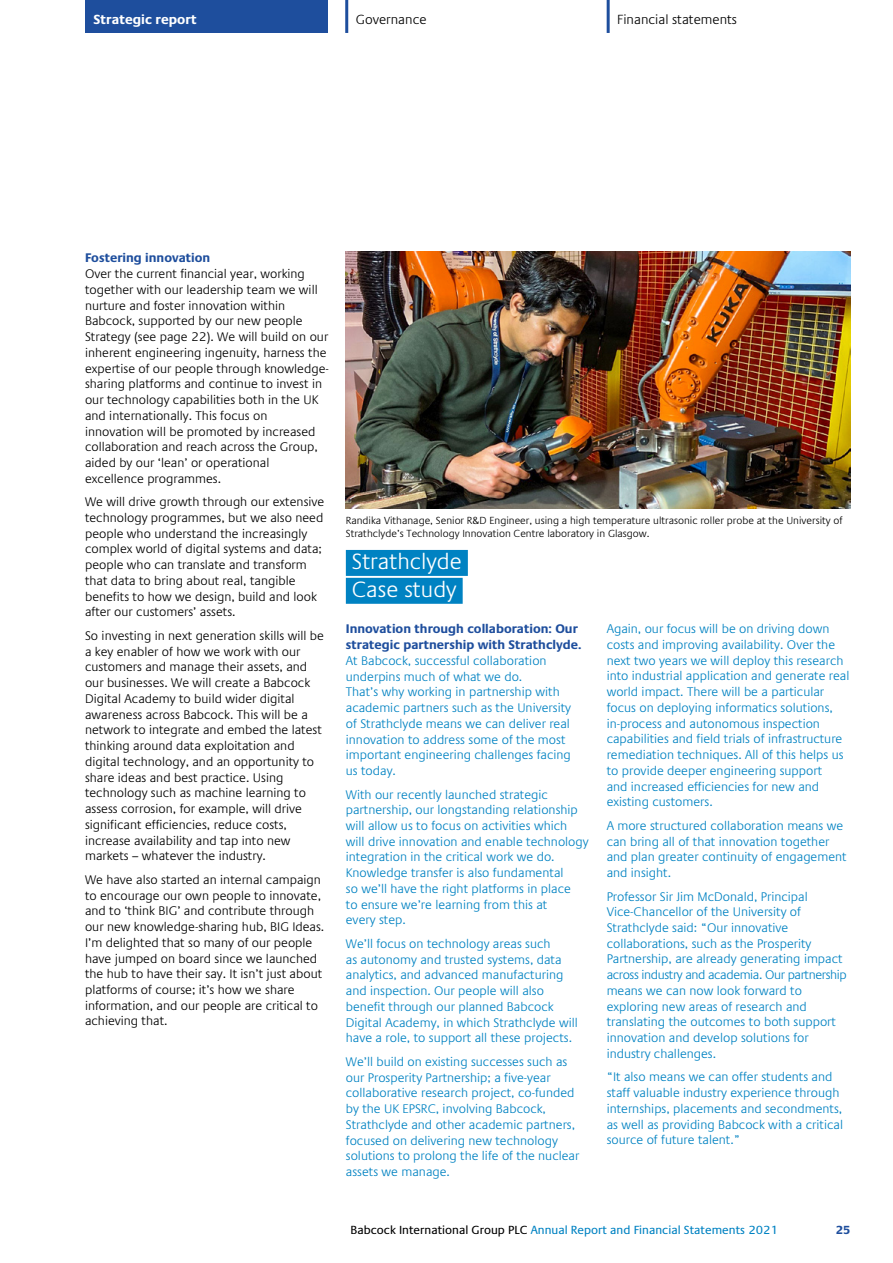
<style>
.page{position:relative;width:893px;height:1263px;background:#fff}
.page>*{position:absolute;margin:0;border:0;box-sizing:border-box;transform-origin:0 0}
.t1{font:300 22.5px/27.9px "Praxis Com";color:#fff}
.t2{font:300 13.5px "Praxis Com";color:#000}
.t3{font:700 13.5px "Praxis Com";color:#fff}
.t4{font:300 12.75px/15.8px "Praxis Com";color:#0082c2}
.t5{font:300 12.75px/15.8px "Praxis Com";color:#000}
.t6{font:700 12.75px/15.8px "Praxis Com";color:#1e4e9d}
.t7{font:12px "Praxis Com";color:#0082c2}
.t8{font:700 12px "Praxis Com";color:#1e4e9d}
.t9{font:300 10.5px/12.8px "Praxis Com";color:#000}
.s1{color:#000}
</style>
<div class="page">
<img style="left:346px;top:252px;width:504px;height:256px">
<div style="left:346px;top:550px;width:122px;height:26px;background:#0082c2"></div>
<div style="left:346px;top:578px;width:117px;height:26px;background:#0082c2"></div>
<div style="left:85px;top:0;width:243px;height:33px;background:#1e4e9d"></div>
<hr style="left:345px;top:0;width:3px;height:33px;background:#1e4e9d">
<hr style="left:607px;top:0;width:3px;height:33px;background:#1e4e9d">
<p class="t3" style="left:94px;top:12px;width:105px">Strategic report</p>
<p class="t2" style="left:356px;top:12px;width:72px">Governance</p>
<p class="t2" style="left:617px;top:12px;width:121px">Financial statements</p>
<p class="t6" style="left:85px;top:250px;width:127px">Fostering innovation</p>
<p class="t5" style="left:85px;top:266px;width:245px">Over the current financial year, working together with our leadership team we will nurture and foster innovation within Babcock, supported by our new people Strategy (see page 22). We will build on our inherent engineering ingenuity, harness the expertise of our people through knowledge&shy;sharing platforms and continue to invest in our technology capabilities both in the UK and internationally. This focus on innovation will be promoted by increased collaboration and reach across the Group, aided by our ‘lean’ or operational excellence programmes.</p>
<p class="t5" style="left:85px;top:494px;width:241px">We will drive growth through our extensive technology programmes, but we also need people who understand the increasingly complex world of digital systems and data; people who can translate and transform that data to bring about real, tangible benefits to how we design, build and look after our customers’ assets.</p>
<p class="t5" style="left:85px;top:628px;width:240px">So investing in next generation skills will be a key enabler of how we work with our customers and manage their assets, and our businesses. We will create a Babcock Digital Academy to build wider digital awareness across Babcock. This will be a network to integrate and embed the latest thinking around data exploitation and digital technology, and an opportunity to share ideas and best practice. Using technology such as machine learning to assess corrosion, for example, will drive significant efficiencies, reduce costs, increase availability and tap into new markets – whatever the industry.</p>
<p class="t5" style="left:85px;top:872px;width:241px">We have also started an internal campaign to encourage our own people to innovate, and to ‘think BIG’ and contribute through our new knowledge-sharing hub, BIG Ideas.<br>I’m delighted that so many of our people have jumped on board since we launched the hub to have their say. It isn’t just about platforms of course; it’s how we share information, and our people are critical to achieving that.</p>
<p class="t9" style="left:346px;top:514px;width:498px">Randika Vithanage, Senior R&amp;D Engineer, using a high temperature ultrasonic roller probe at the University of<br>Strathclyde’s Technology Innovation Centre laboratory in Glasgow.</p>
<h1 class="t1" style="left:352px;top:547px;width:112px">Strathclyde<br>Case study</h1>
<p class="t6" style="left:346px;top:621px;width:237px">Innovation through collaboration: Our strategic partnership with Strathclyde.</p>
<p class="t4" style="left:346px;top:653px;width:227px">At Babcock, successful collaboration underpins much of what we do.<br>That’s why working in partnership with academic partners such as the University of Strathclyde means we can deliver real innovation to address some of the most important engineering challenges facing us today.</p>
<p class="t4" style="left:346px;top:786px;width:244px">With our recently launched strategic partnership, our longstanding relationship will allow us to focus on activities which will drive innovation and enable technology integration in the critical work we do.<br>Knowledge transfer is also fundamental<br>so we’ll have the right platforms in place<br>to ensure we’re learning from this at<br>every step.</p>
<p class="t4" style="left:346px;top:936px;width:233px">We’ll focus on technology areas such<br>as autonomy and trusted systems, data analytics, and advanced manufacturing and inspection. Our people will also benefit through our planned Babcock Digital Academy, in which Strathclyde will have a role, to support all these projects.</p>
<p class="t4" style="left:346px;top:1054px;width:235px">We’ll build on existing successes such as our Prosperity Partnership; a five-year collaborative research project, co-funded by the UK EPSRC, involving Babcock, Strathclyde and other academic partners, focused on delivering new technology solutions to prolong the life of the nuclear assets we manage.</p>
<p class="t4" style="left:607px;top:621px;width:244px">Again, our focus will be on driving down costs and improving availability. Over the next two years we will deploy this research into industrial application and generate real world impact. There will be a particular focus on deploying informatics solutions, in-process and autonomous inspection capabilities and field trials of infrastructure remediation techniques. All of this helps us to provide deeper engineering support<br>and increased efficiencies for new and existing customers.</p>
<p class="t4" style="left:607px;top:818px;width:242px">A more structured collaboration means we can bring all of that innovation together and plan greater continuity of engagement and insight.</p>
<p class="t4" style="left:607px;top:888px;width:242px">Professor Sir Jim McDonald, Principal Vice-Chancellor of the University of Strathclyde said: “Our innovative collaborations, such as the Prosperity Partnership, are already generating impact across industry and academia. Our partnership means we can now look forward to exploring new areas of research and translating the outcomes to both support innovation and develop solutions for industry challenges.</p>
<p class="t4" style="left:607px;top:1069px;width:238px">“It also means we can offer students and staff valuable industry experience through internships, placements and secondments, as well as providing Babcock with a critical source of future talent.”</p>
<p class="t7" style="left:351px;top:1223px;width:429px"><span class="s1">Babcock International Group PLC</span> Annual Report and Financial Statements 2021</p>
<p class="t8" style="left:836px;top:1223px;width:16px">25</p>
</div>
